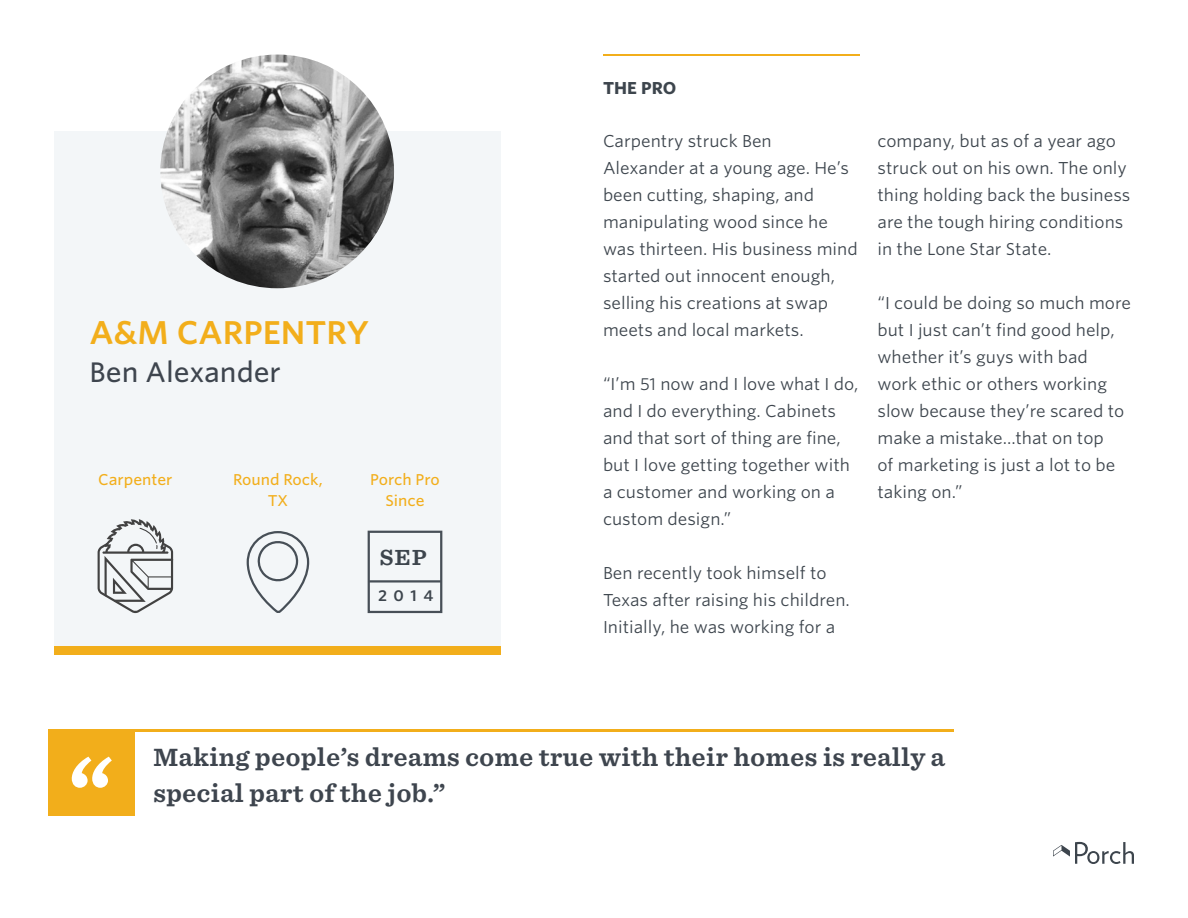
<style>
.page{position:relative;width:1188px;height:918px;background:#fff}
.page>*{position:absolute;margin:0;border:0;box-sizing:border-box;transform-origin:0 0}
.t1{font:600 31.5px "Whitney S Sm";color:#f2ae1b}
.t2{font:500 27px "Whitney S Sm";color:#3e454e}
.t3{font:700 24px/36px "Sentinel S Sm";color:#3e454e}
.t4{font:700 21px "Sentinel S Sm";color:#3d454d}
.t5{font:16.5px/27px "Whitney S Sm";color:#3d454d}
.t6{font:700 16.5px "Whitney S Sm";color:#3d454d}
.t7{font:500 15px/21px "Whitney S Sm";color:#f2ae1b;text-align:center}
.t8{font:600 15px "Whitney S Sm";color:#3d454d}
</style>
<div class="page">
<div style="left:54px;top:131px;width:446px;height:515px;background:#f3f6f8"></div>
<hr style="left:75px;top:729px;width:879px;height:2px;background:#f2ae1b">
<svg style="left:1053px;top:842px;width:81px;height:22px"></svg>
<hr style="left:603px;top:54px;width:257px;height:2px;background:#f2ae1b">
<div style="left:49px;top:729px;width:86px;height:86px;background:#f2ae1b"></div>
<svg style="left:72px;top:757px;width:40px;height:31px"></svg>
<div style="left:54px;top:646px;width:446px;height:9px;background:#f2ae1b"></div>
<img style="left:160px;top:55px;width:234px;height:233px;border-radius:117px">
<svg style="left:248px;top:531px;width:62px;height:82px"></svg>
<div style="left:368px;top:531px;width:74px;height:82px;border:2px solid #474f57"></div>
<hr style="left:368px;top:580px;width:73px;height:3px;background:#474f57">
<svg style="left:98px;top:519px;width:75px;height:94px"></svg>
<h1 class="t1" style="left:90px;top:310px;width:281px">A&amp;M CARPENTRY</h1>
<h2 class="t2" style="left:90px;top:354px;width:193px">Ben Alexander</h2>
<p class="t7" style="left:98px;top:469px;width:76px">Carpenter</p>
<p class="t7" style="left:233px;top:468px;width:91px">Round Rock,<br>TX</p>
<p class="t7" style="left:370px;top:468px;width:71px">Porch Pro<br>Since</p>
<p class="t4" style="left:380px;top:539px;width:49px">SEP</p>
<p class="t8" style="left:378px;top:585px;width:57px">2014</p>
<p class="t6" style="left:603px;top:76px;width:75px">THE PRO</p>
<p class="t5" style="left:603px;top:128px;width:256px">Carpentry struck Ben<br>Alexander at a young age. He’s been cutting, shaping, and manipulating wood since he was thirteen. His business mind started out innocent enough, selling his creations at swap meets and local markets.</p>
<p class="t5" style="left:603px;top:371px;width:257px">“I’m 51 now and I love what I do, and I do everything. Cabinets and that sort of thing are fine, but I love getting together with a customer and working on a custom design.”</p>
<p class="t5" style="left:603px;top:560px;width:248px">Ben recently took himself to<br>Texas after raising his children.<br>Initially, he was working for a</p>
<p class="t5" style="left:878px;top:128px;width:254px">company, but as of a year ago struck out on his own. The only thing holding back the business are the tough hiring conditions in the Lone Star State.</p>
<p class="t5" style="left:878px;top:290px;width:255px">“I could be doing so much more but I just can’t find good help, whether it’s guys with bad work ethic or others working slow because they’re scared to make a mistake...that on top<br>of marketing is just a lot to be taking on.”</p>
<h3 class="t3" style="left:153px;top:738px;width:794px">Making people’s dreams come true with their homes is really a special part of the job.”</h3>
</div>
